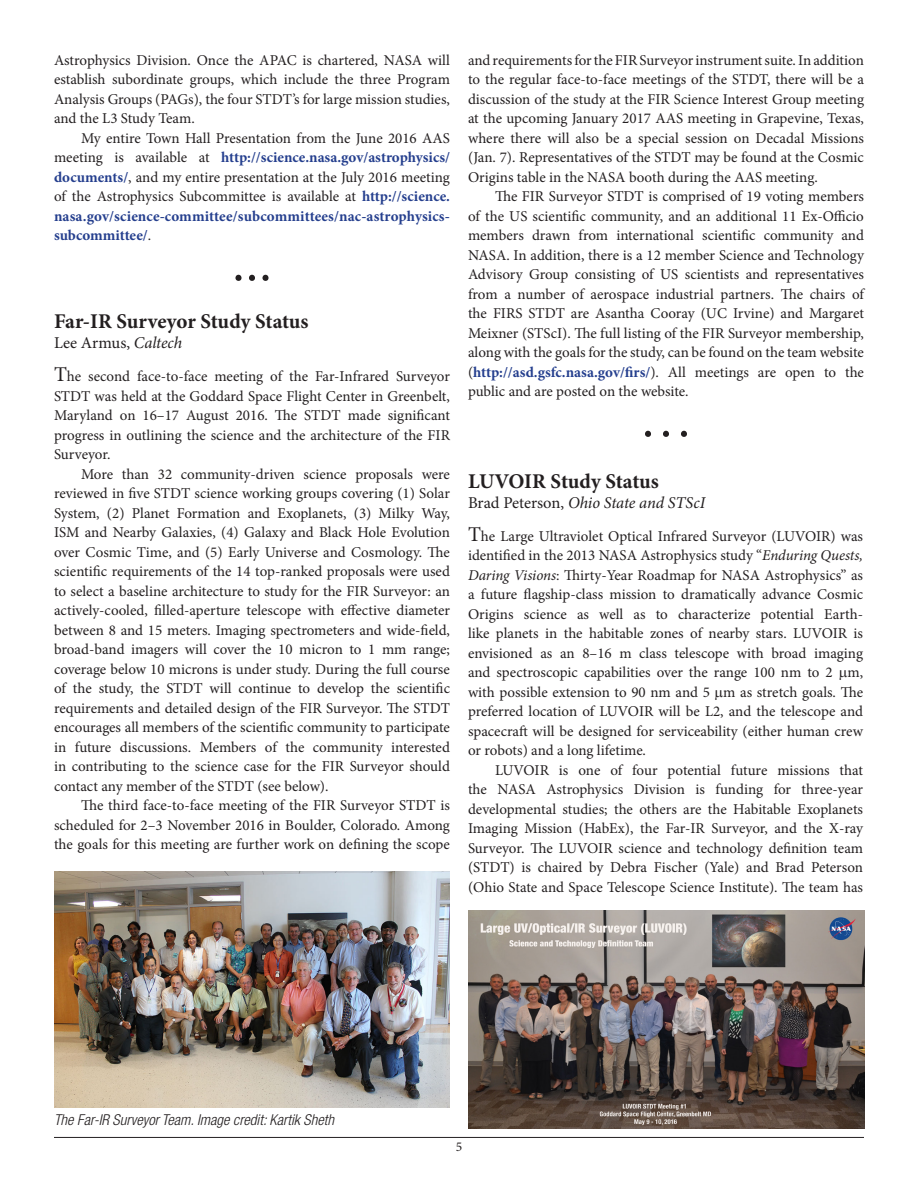
<style>
.page{position:relative;width:918px;height:1188px;background:#fff}
.page>*{position:absolute;margin:0;border:0;box-sizing:border-box;transform-origin:0 0}
.Article_End_Ellipsis{font:54px "Adobe Garamond Pro";color:#231f20}
.Article_Title{font:700 21px "Minion Pro";letter-spacing:-.005em;color:#231f20}
.Article_Author_s__La{font:italic 16.5px "Minion Pro";letter-spacing:-.01em;color:#231f20}
.Article_Author_s__La-2{font:16.5px "Minion Pro";color:#231f20}
.Article_Text{font:15px/19.5px "Minion Pro";letter-spacing:-.005em;color:#231f20;text-align:justify}
.Article_Text_First{font:15px/19.5px "Minion Pro";color:#231f20;text-align:justify}
.Highlight_Caption{font:italic 300 condensed 15px "Helvetica Neue LT Std";color:#231f20}
.t1{font:13.5px "Minion Pro";color:#231f20}
.s1{font-weight:700;color:#253f8e}
.s2{font-style:italic}
.s3{font-size:21px}
.s4{font-style:normal}
</style>
<div class="page">
<hr style="left:54px;top:1137px;width:810px;height:1px;background:#231f20">
<img style="left:54px;top:871px;width:396px;height:236px">
<img style="left:468px;top:910px;width:396px;height:218px">
<p class="Article_Text" style="left:54px;top:50px;width:397px">Astrophysics Division. Once the APAC is chartered, NASA will establish subordinate groups, which include the three Program Analysis Groups (PAGs), the four STDT’s for large mission studies, and the L3 Study Team.</p>
<p class="Article_Text" style="left:54px;top:128px;width:397px;text-indent:27px">My entire Town Hall Presentation from the June 2016 AAS meeting is available at <span class="s1">http://science.nasa.gov/astrophysics/ documents/</span>, and my entire presentation at the July 2016 meeting of the Astrophysics Subcommittee is available at <span class="s1">http://science. nasa.gov/science-committee/subcommittees/nac-astrophysics&shy;subcommittee/</span>.</p>
<p class="Article_End_Ellipsis" style="left:232px;top:231px;width:42px">...</p>
<p class="Article_Title" style="left:54px;top:307px;width:256px">Far-IR Surveyor Study Status</p>
<p class="Article_Author_s__La-2" style="left:54px;top:332px;width:130px">Lee Armus, <span class="s2">Caltech</span></p>
<p class="Article_Text_First" style="left:54px;top:367px;width:398px"><span class="s3">T</span>he second face-to-face meeting of the Far-Infrared Surveyor STDT was held at the Goddard Space Flight Center in Greenbelt, Maryland on 16–17 August 2016. The STDT made significant progress in outlining the science and the architecture of the FIR Surveyor.</p>
<p class="Article_Text" style="left:54px;top:464px;width:398px;text-indent:27px">More than 32 community-driven science proposals were reviewed in five STDT science working groups covering (1) Solar System, (2) Planet Formation and Exoplanets, (3) Milky Way, ISM and Nearby Galaxies, (4) Galaxy and Black Hole Evolution over Cosmic Time, and (5) Early Universe and Cosmology. The scientific requirements of the 14 top-ranked proposals were used to select a baseline architecture to study for the FIR Surveyor: an actively-cooled, filled-aperture telescope with effective diameter between 8 and 15 meters. Imaging spectrometers and wide-field, broad-band imagers will cover the 10 micron to 1 mm range; coverage below 10 microns is under study. During the full course of the study, the STDT will continue to develop the scientific requirements and detailed design of the FIR Surveyor. The STDT encourages all members of the scientific community to participate in future discussions. Members of the community interested in contributing to the science case for the FIR Surveyor should contact any member of the STDT (see below).</p>
<p class="Article_Text" style="left:54px;top:796px;width:398px;text-indent:27px">The third face-to-face meeting of the FIR Surveyor STDT is scheduled for 2–3 November 2016 in Boulder, Colorado. Among the goals for this meeting are further work on defining the scope</p>
<p class="Article_Text" style="left:468px;top:50px;width:398px">and requirements for the FIR Surveyor instrument suite. In addition to the regular face-to-face meetings of the STDT, there will be a discussion of the study at the FIR Science Interest Group meeting at the upcoming January 2017 AAS meeting in Grapevine, Texas, where there will also be a special session on Decadal Missions (Jan. 7). Representatives of the STDT may be found at the Cosmic Origins table in the NASA booth during the AAS meeting.</p>
<p class="Article_Text" style="left:468px;top:187px;width:398px;text-indent:27px">The FIR Surveyor STDT is comprised of 19 voting members of the US scientific community, and an additional 11 Ex-Officio members drawn from international scientific community and NASA. In addition, there is a 12 member Science and Technology Advisory Group consisting of US scientists and representatives from a number of aerospace industrial partners. The chairs of the FIRS STDT are Asantha Cooray (UC Irvine) and Margaret Meixner (STScI). The full listing of the FIR Surveyor membership, along with the goals for the study, can be found on the team website (<span class="s1">http://asd.gsfc.nasa.gov/firs/</span>). All meetings are open to the public and are posted on the website.</p>
<p class="Article_End_Ellipsis" style="left:639px;top:387px;width:55px">…</p>
<p class="Article_Title" style="left:468px;top:466px;width:192px">LUVOIR Study Status</p>
<p class="Article_Author_s__La" style="left:468px;top:491px;width:239px"><span class="s4">Brad Peterson,</span> Ohio State and STScI</p>
<p class="Article_Text_First" style="left:468px;top:526px;width:397px"><span class="s3">T</span>he Large Ultraviolet Optical Infrared Surveyor (LUVOIR) was identified in the 2013 NASA Astrophysics study “<span class="s2">Enduring Quests, Daring Visions</span>: Thirty-Year Roadmap for NASA Astrophysics” as a future flagship-class mission to dramatically advance Cosmic Origins science as well as to characterize potential Earth&shy;like planets in the habitable zones of nearby stars. LUVOIR is envisioned as an 8–16 m class telescope with broad imaging and spectroscopic capabilities over the range 100 nm to 2 m, with possible extension to 90 nm and 5 m as stretch goals. The preferred location of LUVOIR will be L2, and the telescope and spacecraft will be designed for serviceability (either human crew or robots) and a long lifetime.</p>
<p class="Article_Text" style="left:468px;top:760px;width:397px;text-indent:27px">LUVOIR is one of four potential future missions that the NASA Astrophysics Division is funding for three-year developmental studies; the others are the Habitable Exoplanets Imaging Mission (HabEx), the Far-IR Surveyor, and the X-ray Surveyor. The LUVOIR science and technology definition team (STDT) is chaired by Debra Fischer (Yale) and Brad Peterson (Ohio State and Space Telescope Science Institute). The team has</p>
<p class="Highlight_Caption" style="left:54px;top:1111px;width:282px">The Far-IR Surveyor Team. Image credit: Kartik Sheth</p>
<p class="t1" style="left:456px;top:1138px;width:8px">5</p>
</div>
